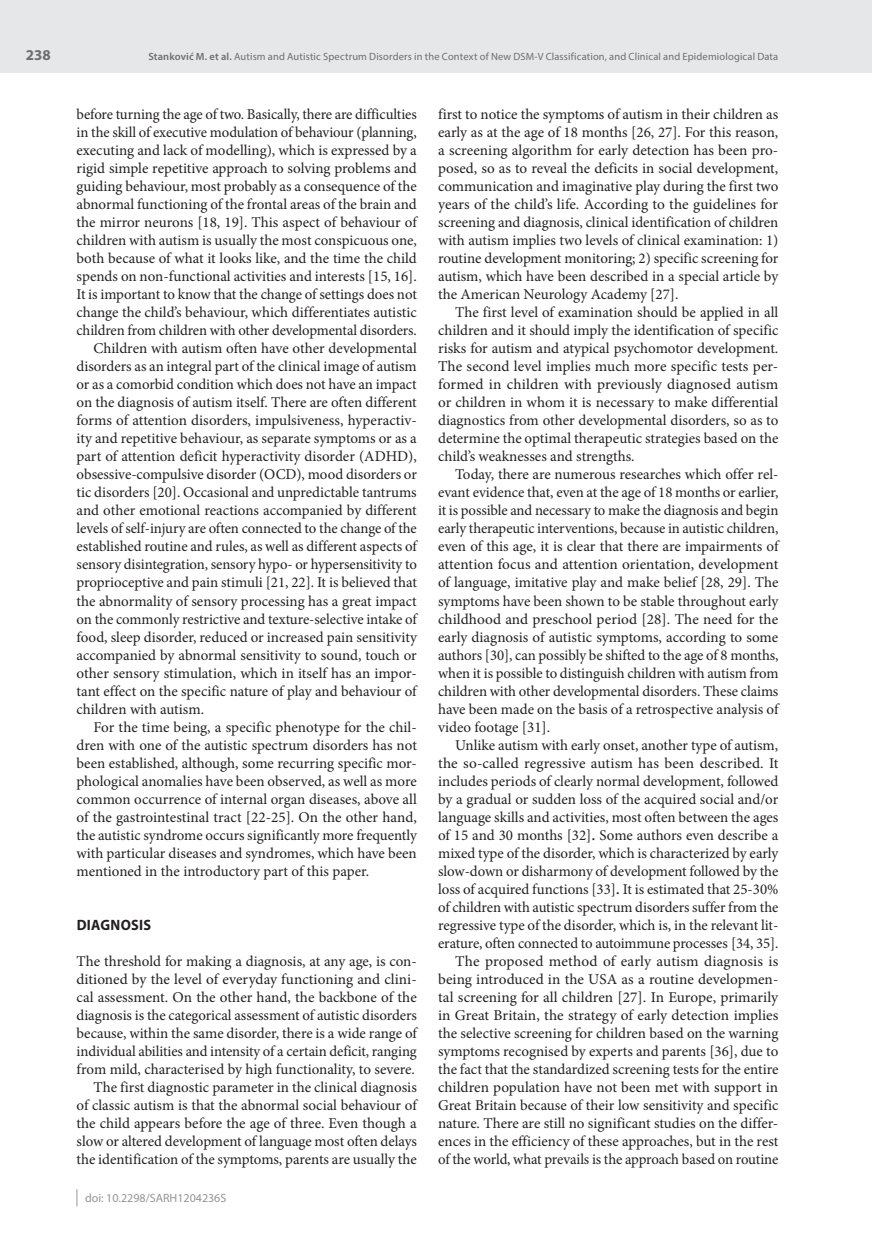
<style>
.page{position:relative;width:872px;height:1234px;background:#fff}
.page>*{position:absolute;margin:0;border:0;box-sizing:border-box;transform-origin:0 0}
.t1{font:15px/18px "Minion Pro";color:#231f20;text-align:justify}
.t2{font:700 15px "Myriad Pro";letter-spacing:.025em;color:#231f20;scale:.95 1}
.t3{font:700 15px "Myriad Pro";color:#6d6e70}
.t4{font:12px "Myriad Pro";color:#939598}
.t5{font:10.5px "Myriad Pro";letter-spacing:.01em;color:#6d6e70}
.s1{font-weight:600}
.s2{font-size:18px}
</style>
<div class="page">
<div style="left:0;top:0;width:872px;height:72px;background:#e6e7e8"></div>
<svg style="left:77px;top:1189px;width:1px;height:16px"></svg>
<p class="t3" style="left:26px;top:49px;width:26px">238</p>
<p class="t5" style="left:148px;top:52px;width:631px"><span class="s1">Stanković M. et al.</span> Autism and Autistic Spectrum Disorders in the Context of New DSM-V Classification, and Clinical and Epidemiological Data</p>
<p class="t1" style="left:77px;top:107px;width:342px">before turning the age of two. Basically, there are difficulties</p>
<p class="t1" style="left:77px;top:125px;width:342px">in the skill of executive modulation of behaviour (planning,</p>
<p class="t1" style="left:77px;top:143px;width:342px">executing and lack of modelling), which is expressed by a</p>
<p class="t1" style="left:77px;top:161px;width:342px">rigid simple repetitive approach to solving problems and</p>
<p class="t1" style="left:77px;top:179px;width:342px">guiding behaviour, most probably as a consequence of the</p>
<p class="t1" style="left:77px;top:197px;width:342px">abnormal functioning of the frontal areas of the brain and</p>
<p class="t1" style="left:77px;top:215px;width:342px">the mirror neurons [18, 19]. This aspect of behaviour of</p>
<p class="t1" style="left:77px;top:233px;width:342px">children with autism is usually the most conspicuous one,</p>
<p class="t1" style="left:77px;top:251px;width:342px">both because of what it looks like, and the time the child</p>
<p class="t1" style="left:77px;top:269px;width:342px">spends on non-functional activities and interests [15, 16].</p>
<p class="t1" style="left:77px;top:287px;width:342px">It is important to know that the change of settings does not</p>
<p class="t1" style="left:77px;top:305px;width:342px">change the child’s behaviour, which differentiates autistic</p>
<p class="t1" style="left:77px;top:323px;width:342px">children from children with other developmental disorders.</p>
<p class="t1" style="left:94px;top:341px;width:325px">Children with autism often have other developmental</p>
<p class="t1" style="left:77px;top:359px;width:342px">disorders as an integral part of the clinical image of autism</p>
<p class="t1" style="left:77px;top:377px;width:342px">or as a comorbid condition which does not have an impact</p>
<p class="t1" style="left:77px;top:395px;width:342px">on the diagnosis of autism itself. There are often different</p>
<p class="t1" style="left:77px;top:413px;width:342px">forms of attention disorders, impulsiveness, hyperactiv-</p>
<p class="t1" style="left:77px;top:431px;width:342px">ity and repetitive behaviour, as separate symptoms or as a</p>
<p class="t1" style="left:77px;top:449px;width:342px">part of attention deficit hyperactivity disorder (ADHD),</p>
<p class="t1" style="left:77px;top:467px;width:342px">obsessive-compulsive disorder (OCD), mood disorders or</p>
<p class="t1" style="left:77px;top:485px;width:342px">tic disorders [20]. Occasional and unpredictable tantrums</p>
<p class="t1" style="left:77px;top:503px;width:342px">and other emotional reactions accompanied by different</p>
<p class="t1" style="left:77px;top:521px;width:342px">levels of self-injury are often connected to the change of the</p>
<p class="t1" style="left:77px;top:539px;width:342px">established routine and rules, as well as different aspects of</p>
<p class="t1" style="left:77px;top:557px;width:342px">sensory disintegration, sensory hypo- or hypersensitivity to</p>
<p class="t1" style="left:77px;top:575px;width:342px">proprioceptive and pain stimuli [21, 22]. It is believed that</p>
<p class="t1" style="left:77px;top:593px;width:342px">the abnormality of sensory processing has a great impact</p>
<p class="t1" style="left:77px;top:611px;width:342px">on the commonly restrictive and texture-selective intake of</p>
<p class="t1" style="left:77px;top:629px;width:342px">food, sleep disorder, reduced or increased pain sensitivity</p>
<p class="t1" style="left:77px;top:647px;width:342px">accompanied by abnormal sensitivity to sound, touch or</p>
<p class="t1" style="left:77px;top:665px;width:342px">other sensory stimulation, which in itself has an impor-</p>
<p class="t1" style="left:77px;top:683px;width:342px">tant effect on the specific nature of play and behaviour of</p>
<p class="t1" style="left:77px;top:701px;width:129px">children with autism.</p>
<p class="t1" style="left:94px;top:719px;width:325px">For the time being, a specific phenotype for the chil-</p>
<p class="t1" style="left:77px;top:737px;width:342px">dren with one of the autistic spectrum disorders has not</p>
<p class="t1" style="left:77px;top:755px;width:342px">been established, although, some recurring specific mor-</p>
<p class="t1" style="left:77px;top:773px;width:342px">phological anomalies have been observed, as well as more</p>
<p class="t1" style="left:77px;top:791px;width:342px">common occurrence of internal organ diseases, above all</p>
<p class="t1" style="left:77px;top:809px;width:342px">of the gastrointestinal tract [22-25]. On the other hand,</p>
<p class="t1" style="left:77px;top:827px;width:342px">the autistic syndrome occurs significantly more frequently</p>
<p class="t1" style="left:77px;top:845px;width:342px">with particular diseases and syndromes, which have been</p>
<p class="t1" style="left:77px;top:863px;width:294px">mentioned in the introductory part of this paper.</p>
<p class="t2" style="left:77px;top:918px;width:80px">DIAGNOSIS</p>
<p class="t1" style="left:77px;top:953px;width:342px;text-align:right">The threshold for making a diagnosis, at any age, is con&shy;ditioned by the level of everyday functioning and clini&shy;cal assessment. On the other hand, the backbone of the diagnosis is the categorical assessment of autistic disorders because, within the same disorder, there is a wide range of individual abilities and intensity of a certain deficit, ranging from mild, characterised by high functionality, to severe.<br>The first diagnostic parameter in the clinical diagnosis<br>of classic autism is that the abnormal social behaviour of the child appears before the age of three. Even though a slow or altered development of language most often delays the identification of the symptoms, parents are usually the</p>
<p class="t4" style="left:85px;top:1192px;width:143px">doi: 10.2298/SARH1204236S</p>
<p class="t1" style="left:438px;top:107px;width:342px">first to notice the symptoms of autism in their children as early as at the age of 18 months [26, 27]. For this reason, a screening algorithm for early detection has been pro&shy;posed, so as to reveal the deficits in social development, communication and imaginative play during the first two years of the child’s life. According to the guidelines for screening and diagnosis, clinical identification of children with autism implies two levels of clinical examination: 1) routine development monitoring; 2) specific screening for autism, which have been described in a special article by the American Neurology Academy [27].</p>
<p class="t1" style="left:438px;top:305px;width:342px;text-indent:17px">The first level of examination should be applied in all children and it should imply the identification of specific risks for autism and atypical psychomotor development.<br>The second level implies much more specific tests per&shy;formed in children with previously diagnosed autism or children in whom it is necessary to make differential diagnostics from other developmental disorders, so as to determine the optimal therapeutic strategies based on the child’s weaknesses and strengths.</p>
<p class="t1" style="left:438px;top:467px;width:342px;text-indent:17px">Today, there are numerous researches which offer rel&shy;evant evidence that, even at the age of 18 months or earlier, it is possible and necessary to make the diagnosis and begin early therapeutic interventions, because in autistic children, even of this age, it is clear that there are impairments of attention focus and attention orientation, development of language, imitative play and make belief [28, 29]. The symptoms have been shown to be stable throughout early childhood and preschool period [28]. The need for the early diagnosis of autistic symptoms, according to some authors [30], can possibly be shifted to the age of 8 months, when it is possible to distinguish children with autism from children with other developmental disorders. These claims have been made on the basis of a retrospective analysis of video footage [31].</p>
<p class="t1" style="left:438px;top:737px;width:342px;text-align:right">Unlike autism with early onset, another type of autism, the so-called regressive autism has been described. It includes periods of clearly normal development, followed by a gradual or sudden loss of the acquired social and/or language skills and activities, most often between the ages of 15 and 30 months [32]<span class="s2">.</span> Some authors even describe a mixed type of the disorder, which is characterized by early slow-down or disharmony of development followed by the loss of acquired functions [33]<span class="s2">.</span> It is estimated that 25-30% of children with autistic spectrum disorders suffer from the regressive type of the disorder, which is, in the relevant lit&shy;erature, often connected to autoimmune processes [34, 35].<br>The proposed method of early autism diagnosis is being introduced in the USA as a routine developmen&shy;tal screening for all children [27]. In Europe, primarily in Great Britain, the strategy of early detection implies the selective screening for children based on the warning symptoms recognised by experts and parents [36], due to the fact that the standardized screening tests for the entire children population have not been met with support in Great Britain because of their low sensitivity and specific nature. There are still no significant studies on the differ&shy;ences in the efficiency of these approaches, but in the rest of the world, what prevails is the approach based on routine</p>
</div>
